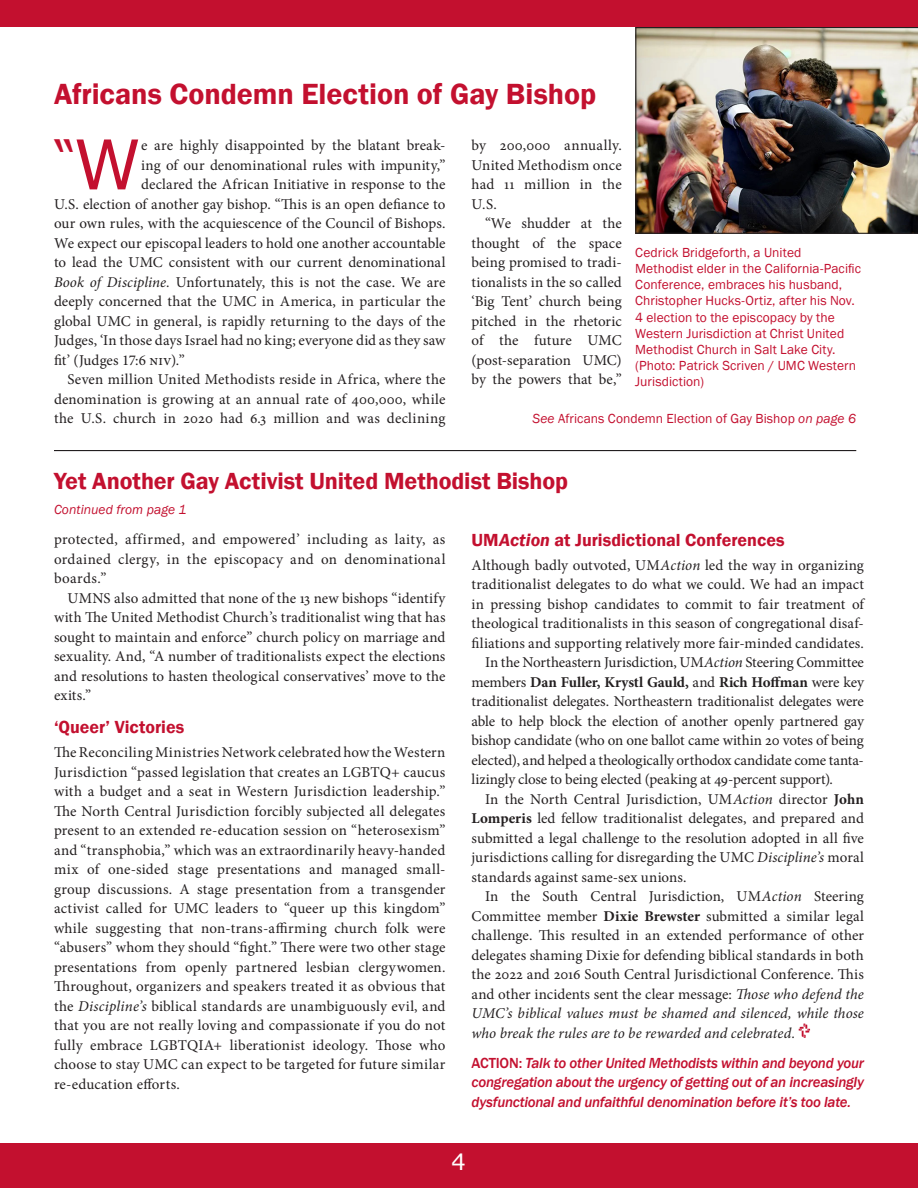
<style>
.page{position:relative;width:918px;height:1188px;background:#fff}
.page>*{position:absolute;margin:0;border:0;box-sizing:border-box;transform-origin:0 0}
.First_paragraph_Body{font:48px "Verdana";color:#c3102f}
.Heading{font:600 30px "Franklin Gothic";color:#c3102f}
.Heading-2{font:600 24px "Franklin Gothic";letter-spacing:-.005em;color:#c3102f}
.t1{font:22.5px "Verdana";color:#fff}
.Subhead{font:600 18px "Franklin Gothic";color:#c3102f}
.Body_Text{font:15px/19.5px "Minion Pro";letter-spacing:.01em;color:#231f20;text-align:justify}
.First_paragraph_Body-2{font:15px "Minion Pro";letter-spacing:.005em;color:#231f20}
.Action_paragraph{font:italic 500 15px/19.5px "Franklin Gothic";letter-spacing:-.02em;color:#c3102f;text-align:justify}
.t2{font:13.5px/16.2px "Franklin Gothic";letter-spacing:.005em;color:#c3102f}
.Heading-3{font:italic 13.5px "Franklin Gothic";letter-spacing:.005em;color:#c3102f}
.s1{font-size:68.7px}
.s2{font-style:italic}
.s3{font-weight:700}
.s4{font-style:normal}
</style>
<div class="page">
<div style="left:0;top:0;width:918px;height:27px;background:#c3102f"></div>
<div style="left:0;top:1143px;width:918px;height:45px;background:#c3102f"></div>
<svg style="left:799px;top:1024px;width:11px;height:14px"></svg>
<hr style="left:54px;top:450px;width:802px;height:1px;background:#231f20">
<img style="left:635px;top:27px;width:283px;height:207px">
<p class="Heading" style="left:54px;top:75px;width:544px">Africans Condemn Election of Gay Bishop</p>
<p class="First_paragraph_Body" style="left:54px;top:125px;width:88px">“<span class="s1">W</span></p>
<p class="First_paragraph_Body-2" style="left:141px;top:136px;width:306px">e are highly disappointed by the blatant break-</p>
<p class="Body_Text" style="left:472px;top:136px;width:152px">by 200,000 annually.<br>United Methodism once had 11 million in the U.S.</p>
<p class="Body_Text" style="left:472px;top:214px;width:152px;text-indent:14px">“We shudder at the thought of the space being promised to tradi&shy;tionalists in the so called ‘Big Tent’ church being pitched in the rhetoric of the future UMC (post-separation UMC) by the powers that be,”</p>
<p class="First_paragraph_Body-2" style="left:141px;top:155px;width:306px">ing of our denominational rules with impunity,”</p>
<p class="First_paragraph_Body-2" style="left:141px;top:175px;width:306px">declared the African Initiative in response to the</p>
<p class="First_paragraph_Body-2" style="left:54px;top:194px;width:393px">U.S. election of another gay bishop. “This is an open defiance to</p>
<p class="First_paragraph_Body-2" style="left:54px;top:214px;width:393px">our own rules, with the acquiescence of the Council of Bishops.</p>
<p class="First_paragraph_Body-2" style="left:54px;top:233px;width:393px">We expect our episcopal leaders to hold one another accountable</p>
<p class="First_paragraph_Body-2" style="left:54px;top:253px;width:393px">to lead the UMC consistent with our current denominational</p>
<p class="First_paragraph_Body-2" style="left:54px;top:272px;width:393px"><span class="s2">Book of Discipline.</span> Unfortunately, this is not the case. We are</p>
<p class="First_paragraph_Body-2" style="left:54px;top:292px;width:393px">deeply concerned that the UMC in America, in particular the</p>
<p class="First_paragraph_Body-2" style="left:54px;top:311px;width:393px">global UMC in general, is rapidly returning to the days of the</p>
<p class="First_paragraph_Body-2" style="left:54px;top:331px;width:393px">Judges, ‘In those days Israel had no king; everyone did as they saw</p>
<p class="First_paragraph_Body-2" style="left:54px;top:350px;width:132px">fit’ (Judges 17:6 niv).”</p>
<p class="Body_Text" style="left:54px;top:370px;width:393px;text-indent:14px">Seven million United Methodists reside in Africa, where the denomination is growing at an annual rate of 400,000, while the U.S. church in 2020 had 6.3 million and was declining</p>
<p class="t2" style="left:635px;top:245px;width:227px">Cedrick Bridgeforth, a United Methodist elder in the California-Pacific Conference, embraces his husband, Christopher Hucks-Ortiz, after his Nov.<br>4 election to the episcopacy by the Western Jurisdiction at Christ United Methodist Church in Salt Lake City. (Photo: Patrick Scriven / UMC Western Jurisdiction)</p>
<p class="t2" style="left:532px;top:411px;width:325px"><span class="s2">See</span> Africans Condemn Election of Gay Bishop <span class="s2">on page 6</span></p>
<p class="Heading-2" style="left:54px;top:466px;width:516px">Yet Another Gay Activist United Methodist Bishop</p>
<p class="Heading-3" style="left:54px;top:501px;width:134px">Continued from page 1</p>
<p class="Body_Text" style="left:54px;top:530px;width:393px">protected, affirmed, and empowered’ including as laity, as ordained clergy, in the episcopacy and on denominational boards.”</p>
<p class="Body_Text" style="left:54px;top:588px;width:393px;text-indent:14px">UMNS also admitted that none of the 13 new bishops “identify with The United Methodist Church’s traditionalist wing that has sought to maintain and enforce” church policy on marriage and sexuality. And, “A number of traditionalists expect the elections and resolutions to hasten theological conservatives’ move to the exits.”</p>
<p class="Subhead" style="left:54px;top:716px;width:132px">‘Queer’ Victories</p>
<p class="Body_Text" style="left:54px;top:743px;width:393px">The Reconciling Ministries Network celebrated how the Western Jurisdiction “passed legislation that creates an LGBTQ+ caucus with a budget and a seat in Western Jurisdiction leadership.” The North Central Jurisdiction forcibly subjected all delegates present to an extended re-education session on “heterosexism” and “transphobia,” which was an extraordinarily heavy-handed mix of one-sided stage presentations and managed small&shy;group discussions. A stage presentation from a transgender activist called for UMC leaders to “queer up this kingdom” while suggesting that non-trans-affirming church folk were “abusers” whom they should “fight.” There were two other stage presentations from openly partnered lesbian clergywomen.<br>Throughout, organizers and speakers treated it as obvious that the <span class="s2">Discipline’s</span> biblical standards are unambiguously evil, and that you are not really loving and compassionate if you do not fully embrace LGBTQIA+ liberationist ideology. Those who choose to stay UMC can expect to be targeted for future similar re-education efforts.</p>
<p class="Subhead" style="left:472px;top:529px;width:315px">UM<span class="s2">Action</span> at Jurisdictional Conferences</p>
<p class="Body_Text" style="left:472px;top:555px;width:394px">Although badly outvoted, UM<span class="s2">Action</span> led the way in organizing traditionalist delegates to do what we could. We had an impact in pressing bishop candidates to commit to fair treatment of theological traditionalists in this season of congregational disaf&shy;filiations and supporting relatively more fair-minded candidates.</p>
<p class="Body_Text" style="left:472px;top:653px;width:394px;text-indent:14px">In the Northeastern Jurisdiction, UM<span class="s2">Action</span> Steering Committee members <span class="s3">Dan Fuller, Krystl Gauld,</span> and <span class="s3">Rich Hoffman</span> were key traditionalist delegates. Northeastern traditionalist delegates were able to help block the election of another openly partnered gay bishop candidate (who on one ballot came within 20 votes of being elected), and helped a theologically orthodox candidate come tanta&shy;lizingly close to being elected (peaking at 49-percent support).</p>
<p class="Body_Text" style="left:472px;top:789px;width:394px;text-indent:14px">In the North Central Jurisdiction, UM<span class="s2">Action</span> director <span class="s3">John Lomperis</span> led fellow traditionalist delegates, and prepared and submitted a legal challenge to the resolution adopted in all five jurisdictions calling for disregarding the UMC <span class="s2">Discipline’s</span> moral standards against same-sex unions.</p>
<p class="Body_Text" style="left:472px;top:887px;width:394px;text-indent:14px">In the South Central Jurisdiction, UM<span class="s2">Action</span> Steering Committee member <span class="s3">Dixie Brewster</span> submitted a similar legal challenge. This resulted in an extended performance of other delegates shaming Dixie for defending biblical standards in both the 2022 and 2016 South Central Jurisdictional Conference. This and other incidents sent the clear message: <span class="s2">Those who defend the UMC’s biblical values must be shamed and silenced, while those who break the rules are to be rewarded and celebrated.</span></p>
<p class="Action_paragraph" style="left:472px;top:1053px;width:394px"><span class="s4">ACTION:</span> Talk to other United Methodists within and beyond your congregation about the urgency of getting out of an increasingly dysfunctional and unfaithful denomination before it’s too late.</p>
<p class="t1" style="left:451px;top:1146px;width:16px">4</p>
</div>
